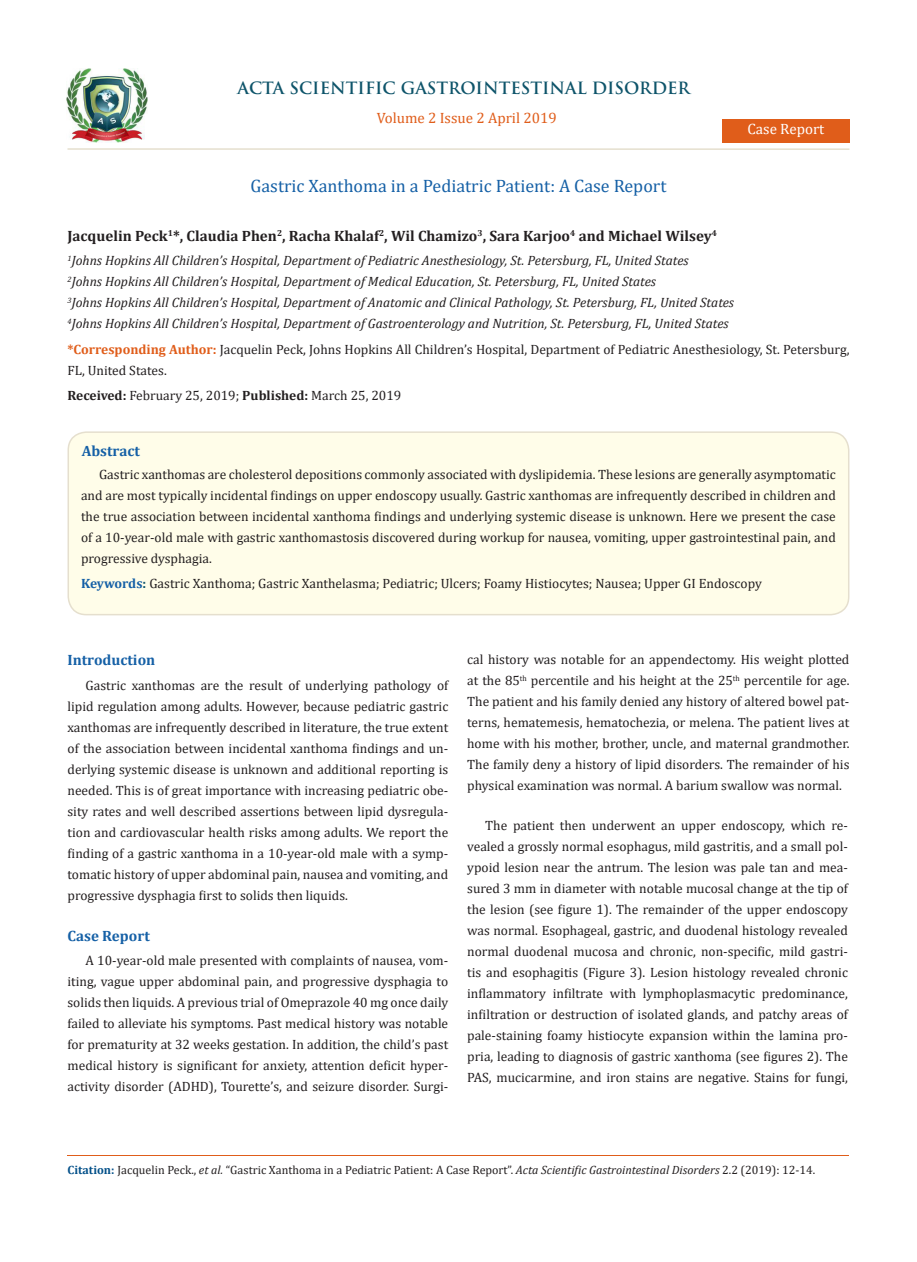
<style>
.page{position:relative;width:917px;height:1262px;background:#fff}
.page>*{position:absolute;margin:0;border:0;box-sizing:border-box;transform-origin:0 0}
.t1{font:18px "Cambria";color:#1560a6}
.t2{font:700 16.5px "Trajan Pro";color:#0e546a}
.t3{font:700 15px "Cambria";color:#231f20}
.t4{font:700 15px "Cambria";color:#1560a6}
.t5{font:15px "Cambria";color:#e05d1a}
.t6{font:15px "Cambria";color:#fff}
.t7{font:13.5px/21px "Cambria";color:#231f20;text-align:justify}
.t8{font:italic 13.5px "Cambria";color:#231f20}
.t9{font:12px "Cambria";color:#231f20}
.s1{font-weight:700;color:#e05d1a}
.s2{font-weight:700}
.s3{font-weight:700;color:#1560a6}
.s4{font-weight:700;color:#0e546a}
.s5{font-weight:700;color:#035089}
.s6{font-style:italic}
</style>
<div class="page">
<img style="left:67px;top:68px;width:80px;height:74px">
<div style="left:722px;top:119px;width:127px;height:23px;background:#e05d1a"></div>
<div style="left:68px;top:432px;width:780px;height:182px;background:#fffde9;border-radius:18px"></div>
<div style="left:67px;top:431px;width:782px;height:184px;border:2px solid #e5dfce;border-radius:18px"></div>
<hr style="left:67px;top:1155px;width:782px;height:1px;background:#e05d1a">
<hr style="left:67px;top:148px;width:782px;height:2px;background:#e5dfce">
<p class="t2" style="left:237px;top:77px;width:454px">ACTA SCIENTIFIC GASTROINTESTINAL DISORDER</p>
<p class="t5" style="left:376px;top:109px;width:182px">Volume 2 Issue 2 April 2019</p>
<p class="t6" style="left:747px;top:120px;width:78px">Case Report</p>
<p class="t1" style="left:250px;top:175px;width:417px">Gastric Xanthoma in a Pediatric Patient: A Case Report</p>
<p class="t3" style="left:67px;top:225px;width:651px">Jacquelin Peck<sup>1</sup>*, Claudia Phen<sup>2</sup>, Racha Khalaf<sup>2</sup>, Wil Chamizo<sup>3</sup>, Sara Karjoo<sup>4</sup> and Michael Wilsey<sup>4</sup></p>
<p class="t8" style="left:67px;top:251px;width:622px"><sup>1</sup>Johns Hopkins All Children’s Hospital, Department of Pediatric Anesthesiology, St. Petersburg, FL, United States</p>
<p class="t8" style="left:67px;top:272px;width:590px"><sup>2</sup>Johns Hopkins All Children’s Hospital, Department of Medical Education, St. Petersburg, FL, United States</p>
<p class="t8" style="left:67px;top:293px;width:668px"><sup>3</sup>Johns Hopkins All Children’s Hospital, Department of Anatomic and Clinical Pathology, St. Petersburg, FL, United States</p>
<p class="t8" style="left:67px;top:314px;width:662px"><sup>4</sup>Johns Hopkins All Children’s Hospital, Department of Gastroenterology and Nutrition, St. Petersburg, FL, United States</p>
<p class="t7" style="left:67px;top:339px;width:783px"><span class="s1">*Corresponding Author:</span> Jacquelin Peck, Johns Hopkins All Children’s Hospital, Department of Pediatric Anesthesiology, St. Petersburg,<br>FL, United States.</p>
<p class="t7" style="left:67px;top:385px;width:335px"><span class="s2">Received:</span> February 25, 2019; <span class="s2">Published:</span> March 25, 2019</p>
<p class="t4" style="left:82px;top:440px;width:60px">Abstract</p>
<p class="t7" style="left:81px;top:464px;width:756px;text-indent:18px">Gastric xanthomas are cholesterol depositions commonly associated with dyslipidemia. These lesions are generally asymptomatic and are most typically incidental findings on upper endoscopy usually. Gastric xanthomas are infrequently described in children and the true association between incidental xanthoma findings and underlying systemic disease is unknown. Here we present the case of a 10-year-old male with gastric xanthomastosis discovered during workup for nausea, vomiting, upper gastrointestinal pain, and progressive dysphagia.</p>
<p class="t7" style="left:81px;top:573px;width:682px"><span class="s3">Keywords</span><span class="s4">:</span> Gastric Xanthoma; Gastric Xanthelasma; Pediatric; Ulcers; Foamy Histiocytes; Nausea; Upper GI Endoscopy</p>
<p class="t4" style="left:67px;top:650px;width:89px">Introduction</p>
<p class="t7" style="left:67px;top:675px;width:382px;text-indent:18px">Gastric xanthomas are the result of underlying pathology of lipid regulation among adults. However, because pediatric gastric xanthomas are infrequently described in literature, the true extent of the association between incidental xanthoma findings and un&shy;derlying systemic disease is unknown and additional reporting is needed. This is of great importance with increasing pediatric obe&shy;sity rates and well described assertions between lipid dysregula&shy;tion and cardiovascular health risks among adults. We report the finding of a gastric xanthoma in a 10-year-old male with a symp&shy;tomatic history of upper abdominal pain, nausea and vomiting, and progressive dysphagia first to solids then liquids.</p>
<p class="t4" style="left:67px;top:925px;width:84px">Case Report</p>
<p class="t7" style="left:67px;top:950px;width:382px;text-indent:18px">A 10-year-old male presented with complaints of nausea, vom&shy;iting, vague upper abdominal pain, and progressive dysphagia to solids then liquids. A previous trial of Omeprazole 40 mg once daily failed to alleviate his symptoms. Past medical history was notable for prematurity at 32 weeks gestation. In addition, the child’s past medical history is significant for anxiety, attention deficit hyper&shy;activity disorder (ADHD), Tourette’s, and seizure disorder. Surgi-</p>
<p class="t7" style="left:467px;top:649px;width:384px">cal history was notable for an appendectomy. His weight plotted at the 85<sup>th</sup> percentile and his height at the 25<sup>th</sup> percentile for age.<br>The patient and his family denied any history of altered bowel pat&shy;terns, hematemesis, hematochezia, or melena. The patient lives at home with his mother, brother, uncle, and maternal grandmother.<br>The family deny a history of lipid disorders. The remainder of his physical examination was normal. A barium swallow was normal.</p>
<p class="t7" style="left:467px;top:815px;width:382px;text-indent:18px">The patient then underwent an upper endoscopy, which re&shy;vealed a grossly normal esophagus, mild gastritis, and a small pol&shy;ypoid lesion near the antrum. The lesion was pale tan and mea&shy;sured 3 mm in diameter with notable mucosal change at the tip of the lesion (see figure 1). The remainder of the upper endoscopy was normal. Esophageal, gastric, and duodenal histology revealed normal duodenal mucosa and chronic, non-specific, mild gastri&shy;tis and esophagitis (Figure 3). Lesion histology revealed chronic inflammatory infiltrate with lymphoplasmacytic predominance, infiltration or destruction of isolated glands, and patchy areas of pale-staining foamy histiocyte expansion within the lamina pro&shy;pria, leading to diagnosis of gastric xanthoma (see figures 2). The PAS, mucicarmine, and iron stains are negative. Stains for fungi,</p>
<p class="t9" style="left:67px;top:1163px;width:749px"><span class="s5">Citation:</span> Jacquelin Peck., <span class="s6">et al.</span> “Gastric Xanthoma in a Pediatric Patient: A Case Report”. <span class="s6">Acta Scientific Gastrointestinal Disorders</span> 2.2 (2019): 12-14.</p>
</div>
